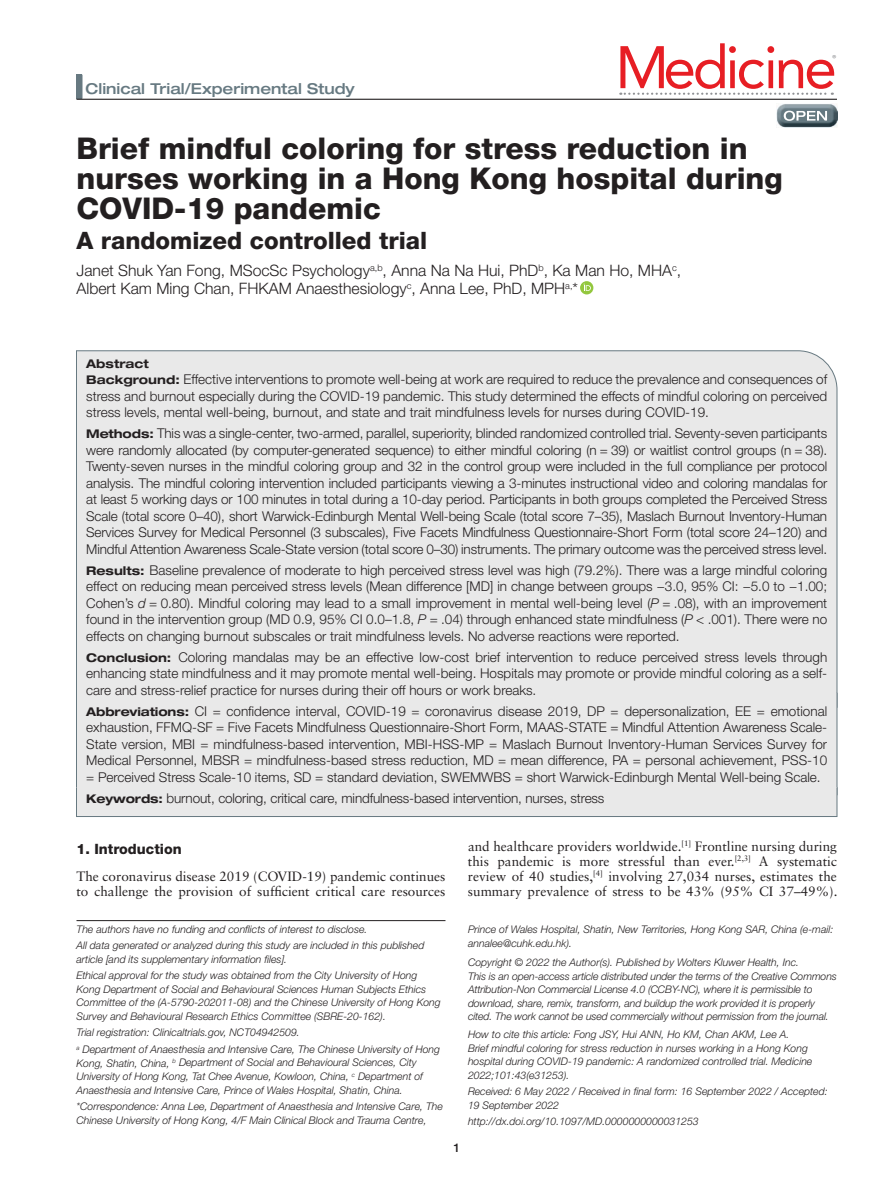
<style>
.page{position:relative;width:891px;height:1188px;background:#fff}
.page>*{position:absolute;margin:0;border:0;box-sizing:border-box;transform-origin:0 0}
.t1{font:59.4px "Avenir";letter-spacing:-.06em;color:#e71e24}
.t2{font:800 30px/30px "Helvetica Neue LT Std";color:#231f20}
.t3{font:800 24px "Helvetica Neue LT Std";color:#231f20}
.t4{font:300 15.75px/18px "Helvetica Neue LT Std";color:#231f20}
.t5{font:500 expanded 15px "Helvetica Neue LT Std";color:#667981}
.t6{font:800 14.25px "Helvetica Neue LT Std";color:#231f20}
.t7{font:300 13.5px/16.5px "Helvetica Neue LT Std";color:#231f20;text-align:justify}
.t8{font:13.5px/15px "Sabon LT Std";color:#231f20}
.t9{font:700 expanded 12px "Helvetica Neue LT Std";color:#231f20}
.t10{font:500 12px "Helvetica Neue LT Std";color:#231f20}
.t11{font:italic 300 10.5px/13.5px "Helvetica Neue LT Std";color:#231f20}
.t12{font:500 10.35px "Akzidenz Grotesk BE";color:#909295}
.s1{font-weight:700;font-stretch:expanded;font-size:12px}
.s2{font-style:italic}
</style>
<div class="page">
<div style="left:76px;top:74px;width:6px;height:25px;background:#677981"></div>
<hr style="left:76px;top:99px;width:761px;height:1px;background:#231f20">
<img style="left:776px;top:104px;width:61px;height:24px">
<svg style="left:784px;top:111px;width:43px;height:10px"></svg>
<svg style="left:620px;top:93px;width:213px;height:2px"></svg>
<div style="left:76px;top:350px;width:762px;height:359px;background:#e9e9e9"></div>
<div style="left:76px;top:693px;width:761px;height:103px;background:#e9e9e9"></div>
<div style="left:76px;top:787px;width:761px;height:30px;background:#e9e9e9"></div>
<div style="left:76px;top:787px;width:761px;height:30px;border:1px solid #677981"></div>
<div style="left:580px;top:281px;width:13px;height:13px;background:#93c73e;border-radius:50%"></div>
<svg style="left:584px;top:284px;width:7px;height:7px"></svg>
<hr style="left:76px;top:920px;width:370px;height:1px;background:#231f20">
<p class="t5" style="left:86px;top:80px;width:271px">Clinical Trial/Experimental Study</p>
<h1 class="t1" style="left:615px;top:33px;width:223px">Medicine</h1>
<p class="t12" style="left:832px;top:52px;width:6px">®</p>
<h2 class="t2" style="left:76px;top:134px;width:708px">Brief mindful coloring for stress reduction in nurses working in a Hong Kong hospital during<br>COVID-19 pandemic</h2>
<h3 class="t3" style="left:76px;top:227px;width:352px">A randomized controlled trial</h3>
<p class="t4" style="left:76px;top:261px;width:606px">Janet Shuk Yan Fong, MSocSc Psychology<sup>a,b</sup>, Anna Na Na Hui, PhD<sup>b</sup>, Ka Man Ho, MHA<sup>c</sup>,<br>Albert Kam Ming Chan, FHKAM Anaesthesiology<sup>c</sup>, Anna Lee, PhD, MPH<sup>a,</sup>*</p>
<p class="t9" style="left:86px;top:356px;width:64px">Abstract</p>
<p class="t7" style="left:86px;top:371px;width:743px"><span class="s1">Background:</span> Effective interventions to promote well-being at work are required to reduce the prevalence and consequences of stress and burnout especially during the COVID-19 pandemic. This study determined the effects of mindful coloring on perceived stress levels, mental well-being, burnout, and state and trait mindfulness levels for nurses during COVID-19.</p>
<p class="t7" style="left:86px;top:425px;width:743px"><span class="s1">Methods:</span> This was a single-center, two-armed, parallel, superiority, blinded randomized controlled trial. Seventy-seven participants were randomly allocated (by computer-generated sequence) to either mindful coloring (n = 39) or waitlist control groups (n = 38).<br>Twenty-seven nurses in the mindful coloring group and 32 in the control group were included in the full compliance per protocol analysis. The mindful coloring intervention included participants viewing a 3-minutes instructional video and coloring mandalas for at least 5 working days or 100 minutes in total during a 10-day period. Participants in both groups completed the Perceived Stress Scale (total score 0–40), short Warwick-Edinburgh Mental Well-being Scale (total score 7–35), Maslach Burnout Inventory-Human Services Survey for Medical Personnel (3 subscales), Five Facets Mindfulness Questionnaire-Short Form (total score 24–120) and Mindful Attention Awareness Scale-State version (total score 0–30) instruments. The primary outcome was the perceived stress level.</p>
<p class="t7" style="left:86px;top:562px;width:743px"><span class="s1">Results:</span> Baseline prevalence of moderate to high perceived stress level was high (79.2%). There was a large mindful coloring effect on reducing mean perceived stress levels (Mean difference [MD] in change between groups −3.0, 95% CI: −5.0 to −1.00; Cohen’s <span class="s2">d</span> = 0.80). Mindful coloring may lead to a small improvement in mental well-being level (<span class="s2">P</span> = .08), with an improvement found in the intervention group (MD 0.9, 95% CI 0.0–1.8, <span class="s2">P</span> = .04) through enhanced state mindfulness (<span class="s2">P</span> &lt; .001). There were no effects on changing burnout subscales or trait mindfulness levels. No adverse reactions were reported.</p>
<p class="t7" style="left:86px;top:649px;width:743px"><span class="s1">Conclusion:</span> Coloring mandalas may be an effective low-cost brief intervention to reduce perceived stress levels through enhancing state mindfulness and it may promote mental well-being. Hospitals may promote or provide mindful coloring as a self&shy;care and stress-relief practice for nurses during their off hours or work breaks.</p>
<p class="t7" style="left:86px;top:703px;width:742px"><span class="s1">Abbreviations:</span> CI = confidence interval, COVID-19 = coronavirus disease 2019, DP = depersonalization, EE = emotional exhaustion, FFMQ-SF = Five Facets Mindfulness Questionnaire-Short Form, MAAS-STATE = Mindful Attention Awareness Scale-State version, MBI = mindfulness-based intervention, MBI-HSS-MP = Maslach Burnout Inventory-Human Services Survey for Medical Personnel, MBSR = mindfulness-based stress reduction, MD = mean difference, PA = personal achievement, PSS-10 = Perceived Stress Scale-10 items, SD = standard deviation, SWEMWBS = short Warwick-Edinburgh Mental Well-being Scale.</p>
<p class="t7" style="left:86px;top:790px;width:520px"><span class="s1">Keywords:</span> burnout, coloring, critical care, mindfulness-based intervention, nurses, stress</p>
<p class="t6" style="left:76px;top:840px;width:107px">1. Introduction</p>
<p class="t8" style="left:76px;top:869px;width:370px">The coronavirus disease 2019 (COVID-19) pandemic continues to challenge the provision of sufficient critical care resources</p>
<p class="t8" style="left:468px;top:839px;width:371px;text-align:justify">and healthcare providers worldwide.<sup>[1]</sup> Frontline nursing during this pandemic is more stressful than ever.<sup>[2,3]</sup> A systematic review of 40 studies,<sup>[4]</sup> involving 27,034 nurses, estimates the summary prevalence of stress to be 43% (95% CI 37–49%).</p>
<p class="t11" style="left:76px;top:921px;width:349px;line-height:16.5px">The authors have no funding and conflicts of interest to disclose.<br>All data generated or analyzed during this study are included in this published</p>
<p class="t11" style="left:76px;top:951px;width:342px;line-height:16.5px">article [and its supplementary information files].<br>Ethical approval for the study was obtained from the City University of Hong</p>
<p class="t11" style="left:76px;top:982px;width:366px">Kong Department of Social and Behavioural Sciences Human Subjects Ethics<br>Committee of the (A-5790-202011-08) and the Chinese University of Hong Kong<br>Survey and Behavioural Research Ethics Committee (SBRE-20-162).</p>
<p class="t11" style="left:76px;top:1024px;width:365px;line-height:16.5px">Trial registration: Clinicaltrials.gov, NCT04942509.<br><sup>a</sup> Department of Anaesthesia and Intensive Care, The Chinese University of Hong</p>
<p class="t11" style="left:76px;top:1056px;width:348px">Kong, Shatin, China, <sup>b</sup> Department of Social and Behavioural Sciences, City<br>University of Hong Kong, Tat Chee Avenue, Kowloon, China, <sup>c</sup> Department of<br>Anaesthesia and Intensive Care, Prince of Wales Hospital, Shatin, China.</p>
<p class="t11" style="left:77px;top:1099px;width:368px">*Correspondence: Anna Lee, Department of Anaesthesia and Intensive Care, The<br>Chinese University of Hong Kong, 4/F Main Clinical Block and Trauma Centre,</p>
<p class="t10" style="left:453px;top:1140px;width:8px">1</p>
<p class="t11" style="left:468px;top:922px;width:367px">Prince of Wales Hospital, Shatin, New Territories, Hong Kong SAR, China (e-mail: annalee@cuhk.edu.hk).</p>
<p class="t11" style="left:468px;top:955px;width:370px">Copyright © 2022 the Author(s). Published by Wolters Kluwer Health, Inc.<br>This is an open-access article distributed under the terms of the Creative Commons Attribution-Non Commercial License 4.0 (CCBY-NC), where it is permissible to download, share, remix, transform, and buildup the work provided it is properly cited. The work cannot be used commercially without permission from the journal.</p>
<p class="t11" style="left:468px;top:1027px;width:346px">How to cite this article: Fong JSY, Hui ANN, Ho KM, Chan AKM, Lee A.<br>Brief mindful coloring for stress reduction in nurses working in a Hong Kong hospital during COVID-19 pandemic: A randomized controlled trial. Medicine 2022;101:43(e31253).</p>
<p class="t11" style="left:468px;top:1084px;width:361px">Received: 6 May 2022 / Received in final form: 16 September 2022 / Accepted:<br>19 September 2022</p>
<p class="t11" style="left:468px;top:1114px;width:232px">http://dx.doi.org/10.1097/MD.0000000000031253</p>
</div>
